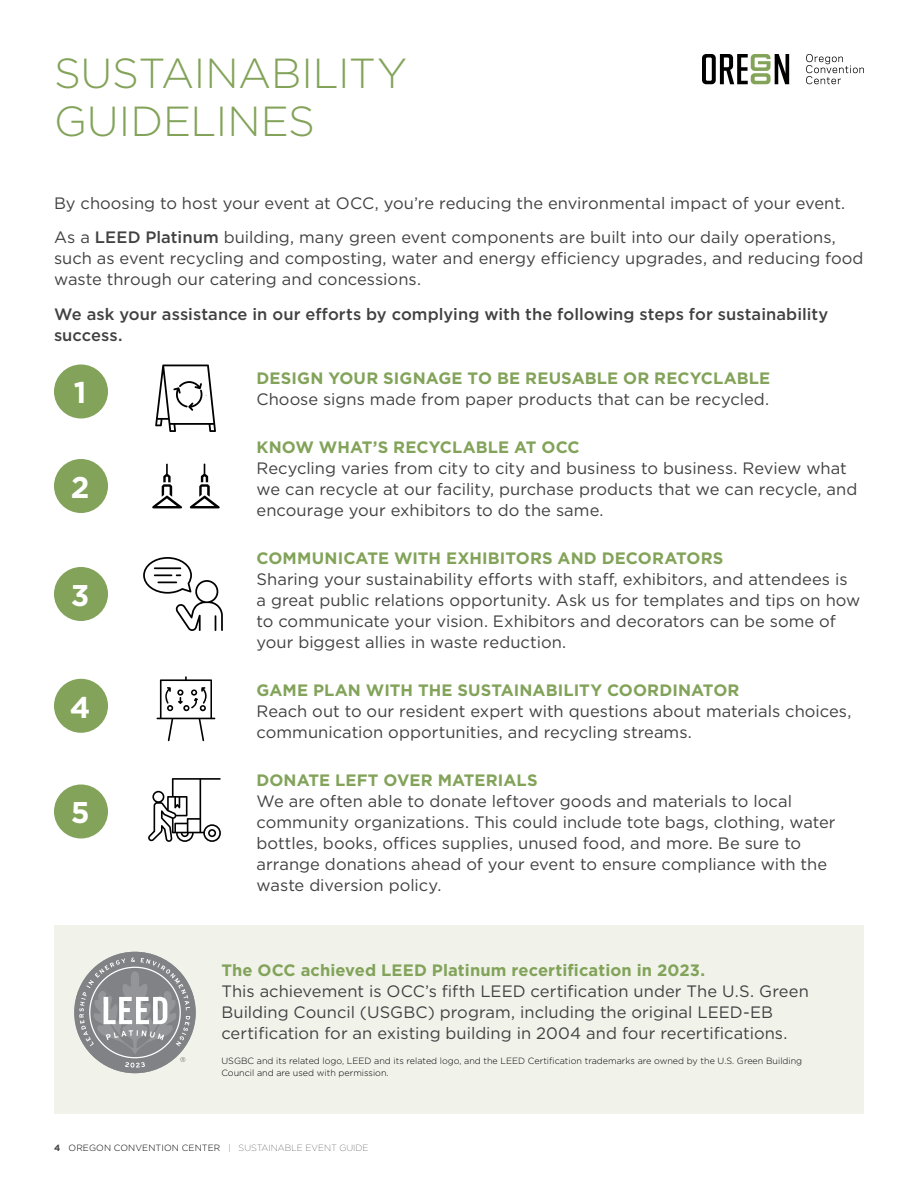
<style>
.page{position:relative;width:918px;height:1188px;background:#fff}
.page>*{position:absolute;margin:0;border:0;box-sizing:border-box;transform-origin:0 0}
.t1{font:300 42px/48px "Gotham";letter-spacing:-.01em;color:#82a359}
.t2{font:700 30px "Gotham";color:#fff}
.t3{font:16.5px/21px "Gotham";color:#414142}
.t4{font:500 16.5px/21px "Gotham";letter-spacing:.005em;color:#414142}
.t5{font:300 9px/12px "Gotham";color:#000}
.s1{font-weight:500}
.s2{font-weight:700;color:#82a359}
.s3{font-weight:700;color:#414142}
.s4{font-weight:100}
</style>
<div class="page">
<div style="left:54px;top:925px;width:810px;height:189px;background:#f1f3eb"></div>
<svg style="left:74px;top:952px;width:122px;height:121px"></svg>
<svg style="left:157px;top:676px;width:58px;height:65px"></svg>
<svg style="left:148px;top:778px;width:73px;height:64px"></svg>
<svg style="left:143px;top:557px;width:80px;height:74px"></svg>
<svg style="left:152px;top:464px;width:30px;height:44px"></svg>
<svg style="left:190px;top:464px;width:30px;height:44px"></svg>
<svg style="left:155px;top:365px;width:61px;height:67px"></svg>
<div style="left:54px;top:364px;width:54px;height:54px;background:#82a359;border-radius:50%"></div>
<div style="left:54px;top:459px;width:54px;height:54px;background:#82a359;border-radius:50%"></div>
<div style="left:54px;top:567px;width:54px;height:54px;background:#82a359;border-radius:50%"></div>
<div style="left:54px;top:679px;width:54px;height:54px;background:#82a359;border-radius:50%"></div>
<div style="left:54px;top:784px;width:54px;height:54px;background:#82a359;border-radius:50%"></div>
<svg style="left:806px;top:54px;width:58px;height:30px"></svg>
<svg style="left:702px;top:54px;width:87px;height:30px"></svg>
<p class="t1" style="left:54px;top:48px;width:355px">SUSTAINABILITY<br>GUIDELINES</p>
<p class="t3" style="left:54px;top:192px;width:793px">By choosing to host your event at OCC, you’re reducing the environmental impact of your event.</p>
<p class="t3" style="left:54px;top:227px;width:811px">As a <span class="s1">LEED Platinum</span> building, many green event components are built into our daily operations, such as event recycling and composting, water and energy efficiency upgrades, and reducing food waste through our catering and concessions.</p>
<p class="t4" style="left:54px;top:303px;width:776px">We ask your assistance in our efforts by complying with the following steps for sustainability success.</p>
<p class="t2" style="left:74px;top:373px;width:14px">1</p>
<p class="t2" style="left:71px;top:467px;width:20px">2</p>
<p class="t2" style="left:71px;top:575px;width:20px">3</p>
<p class="t2" style="left:70px;top:687px;width:22px">4</p>
<p class="t2" style="left:71px;top:793px;width:20px">5</p>
<p class="t3" style="left:256px;top:368px;width:515px"><span class="s2">DESIGN YOUR SIGNAGE TO BE REUSABLE OR RECYCLABLE<br></span>Choose signs made from paper products that can be recycled.</p>
<p class="t3" style="left:256px;top:437px;width:602px"><span class="s2">KNOW WHAT’S RECYCLABLE AT OCC<br></span>Recycling varies from city to city and business to business. Review what we can recycle at our facility, purchase products that we can recycle, and encourage your exhibitors to do the same.</p>
<p class="t3" style="left:256px;top:548px;width:605px"><span class="s2">COMMUNICATE WITH EXHIBITORS AND DECORATORS<br></span>Sharing your sustainability efforts with staff, exhibitors, and attendees is a great public relations opportunity. Ask us for templates and tips on how to communicate your vision. Exhibitors and decorators can be some of your biggest allies in waste reduction.</p>
<p class="t3" style="left:256px;top:680px;width:596px"><span class="s2">GAME PLAN WITH THE SUSTAINABILITY COORDINATOR<br></span>Reach out to our resident expert with questions about materials choices, communication opportunities, and recycling streams.</p>
<p class="t3" style="left:256px;top:770px;width:581px"><span class="s2">DONATE LEFT OVER MATERIALS<br></span>We are often able to donate leftover goods and materials to local community organizations. This could include tote bags, clothing, water bottles, books, offices supplies, unused food, and more. Be sure to arrange donations ahead of your event to ensure compliance with the waste diversion policy.</p>
<p class="t3" style="left:221px;top:959px;width:589px"><span class="s2">The OCC achieved LEED Platinum recertification in 2023.<br></span>This achievement is OCC’s fifth LEED certification under The U.S. Green Building Council (USGBC) program, including the original LEED-EB certification for an existing building in 2004 and four recertifications.</p>
<p class="t5" style="left:221px;top:1055px;width:582px">USGBC and its related logo, LEED and its related logo, and the LEED Certification trademarks are owned by the U.S. Green Building<br>Council and are used with permission.</p>
<p class="t5" style="left:54px;top:1142px;width:316px"><span class="s3">4</span> OREGON CONVENTION CENTER <span class="s4">| SUSTAINABLE EVENT GUIDE</span></p>
</div>
